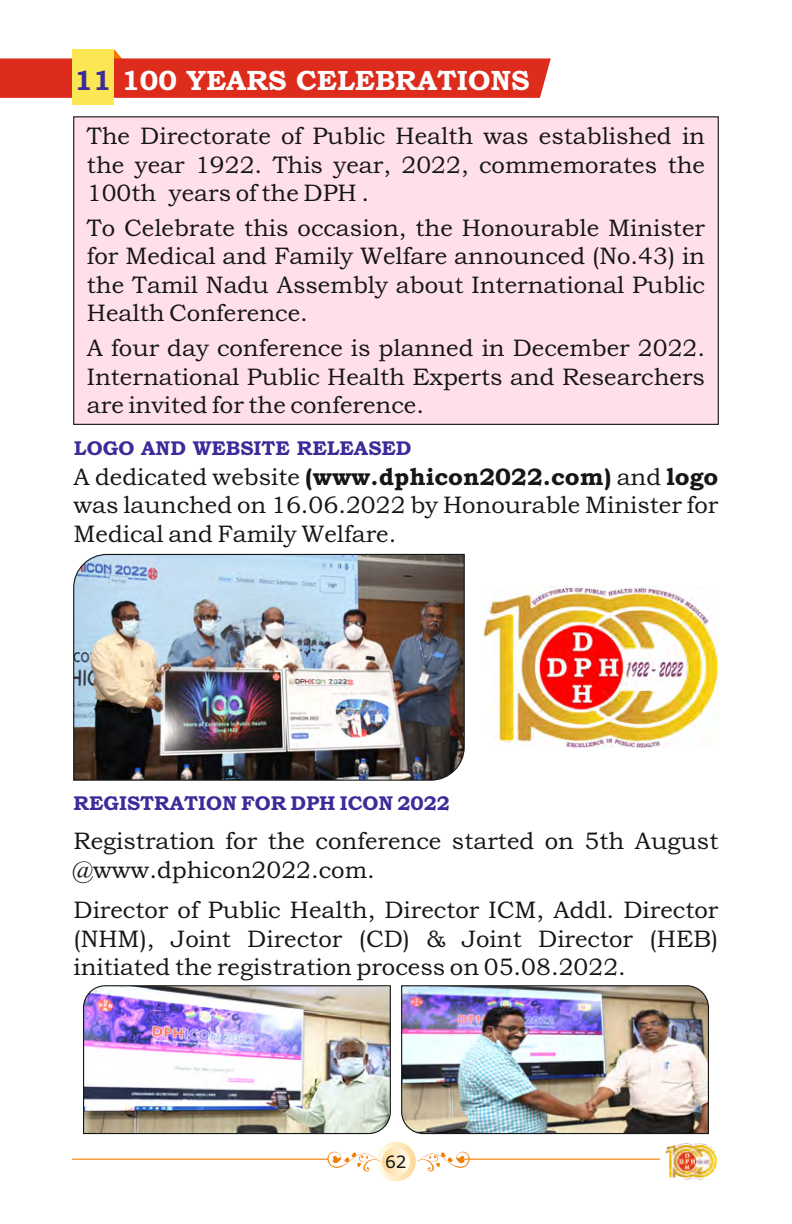
<style>
.page{position:relative;width:792px;height:1224px;background:#fff}
.page>*{position:absolute;margin:0;border:0;box-sizing:border-box;transform-origin:0 0}
.t1{font:700 28px "Bookman Old Style";color:#fff}
.t2{font:24px/28.4px "Bookman Old Style";color:#151616;text-align:justify}
.t3{font:700 20px "Bookman Old Style";color:#3c2b99}
.t4{font:17px "Verdana";color:#151616}
.s1{color:#3c2b99}
.s2{font-weight:700}
</style>
<div class="page">
<svg style="left:0;top:50px;width:551px;height:48px"></svg>
<div style="left:73px;top:49px;width:41px;height:56px;background:#fde653"></div>
<div style="left:73px;top:116px;width:646px;height:309px;background:#ffdfe9;border:1px solid #151616"></div>
<img style="left:73px;top:553px;width:392px;height:228px">
<img style="left:83px;top:985px;width:308px;height:150px">
<img style="left:401px;top:985px;width:308px;height:150px">
<img style="left:483px;top:587px;width:236px;height:161px">
<svg style="left:376px;top:1142px;width:40px;height:39px"></svg>
<div style="left:382px;top:1148px;width:28px;height:28px;background:linear-gradient(to right,#ffd897,#fffbe9);border-radius:50%"></div>
<svg style="left:327px;top:1151px;width:54px;height:21px"></svg>
<svg style="left:416px;top:1151px;width:54px;height:21px"></svg>
<hr style="left:72px;top:1159px;width:256px;height:1px;background:#f27e00">
<hr style="left:464px;top:1159px;width:196px;height:1px;background:#f27e00">
<img style="left:665px;top:1143px;width:52px;height:37px">
<p class="t1" style="left:74px;top:70px;width:457px"><span class="s1">11</span> 100 YEARS CELEBRATIONS</p>
<p class="t2" style="left:87px;top:124px;width:620px">The Directorate of Public Health was established in the year 1922. This year, 2022, commemorates the 100th years of the DPH .</p>
<p class="t2" style="left:87px;top:216px;width:620px">To Celebrate this occasion, the Honourable Minister for Medical and Family Welfare announced (No.43) in the Tamil Nadu Assembly about International Public Health Conference.</p>
<p class="t2" style="left:87px;top:336px;width:620px">A four day conference is planned in December 2022.<br>International Public Health Experts and Researchers are invited for the conference.</p>
<p class="t3" style="left:74px;top:441px;width:339px">LOGO AND WEBSITE RELEASED</p>
<p class="t2" style="left:73px;top:465px;width:647px">A dedicated website <span class="s2">(www.dphicon2022.com)</span> and <span class="s2">logo </span>was launched on 16.06.2022 by Honourable Minister for Medical and Family Welfare.</p>
<p class="t3" style="left:74px;top:796px;width:378px">REGISTRATION FOR DPH ICON 2022</p>
<p class="t2" style="left:73px;top:829px;width:647px">Registration for the conference started on 5th August @www.dphicon2022.com.</p>
<p class="t2" style="left:73px;top:898px;width:647px">Director of Public Health, Director ICM, Addl. Director (NHM), Joint Director (CD) &amp; Joint Director (HEB) initiated the registration process on 05.08.2022.</p>
<p class="t4" style="left:385px;top:1155px;width:23px">62</p>
</div>
